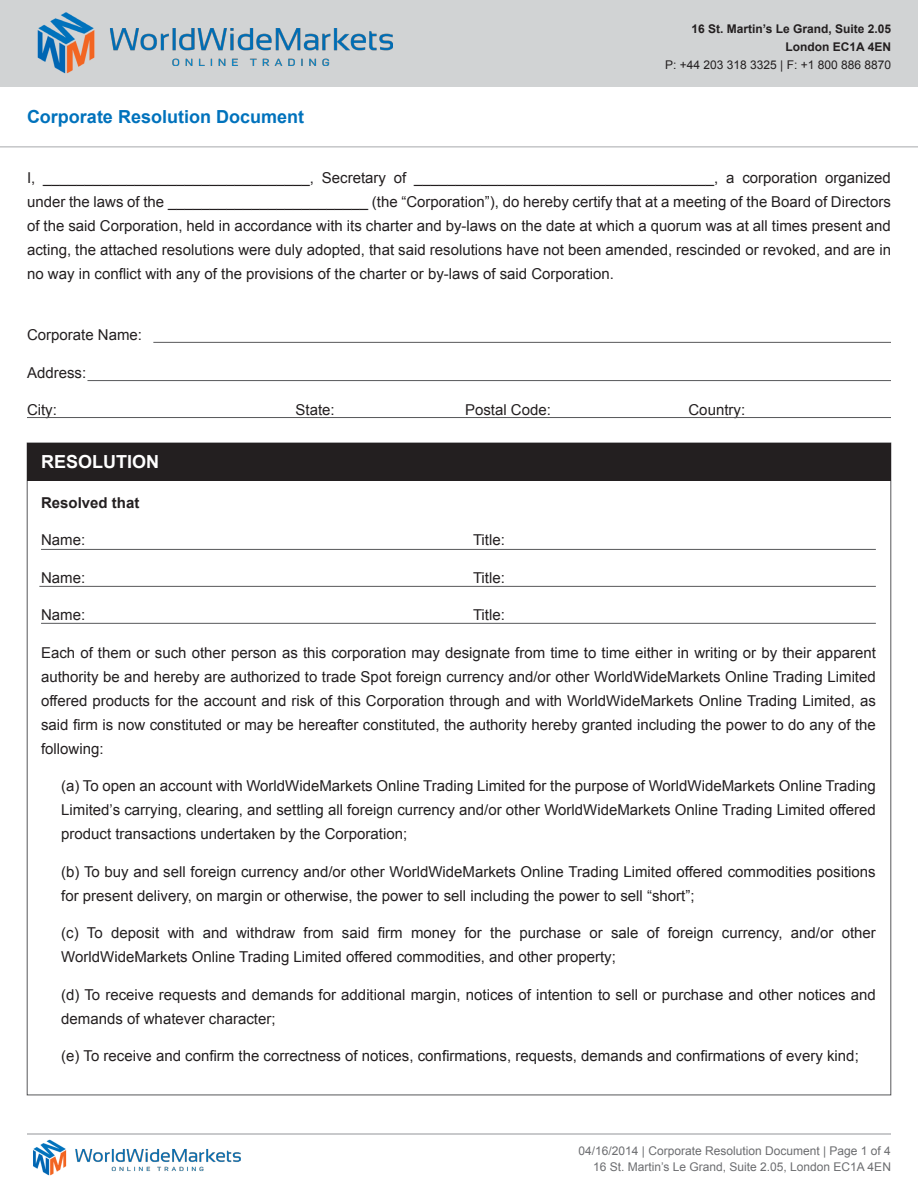
<style>
.page{position:relative;width:918px;height:1188px;background:#fff}
.page>*{position:absolute;margin:0;border:0;box-sizing:border-box;transform-origin:0 0}
.t1{font:700 18px "Arial";color:#0072bc}
.t2{font:700 18px "Arial";color:#fff}
.abc{font:15px/24px "Arial";color:#231f20;text-align:justify}
.t3{font:700 15px "Arial";color:#231f20}
.t4{font:12px "Arial";color:#6c6d70}
.t5{font:700 12px/18px "Arial";color:#231f20;text-align:right}
.t6{font:12px "Arial";color:#231f20}
</style>
<div class="page">
<hr style="left:0;top:147px;width:918px;height:1px;background:#a8a9ad">
<hr style="left:27px;top:1134px;width:864px;height:1px;background:#939598">
<div style="left:0;top:0;width:918px;height:86px;background:#d1d3d4"></div>
<img style="left:37px;top:12px;width:356px;height:62px">
<img style="left:33px;top:1139px;width:208px;height:37px">
<hr style="left:153px;top:342px;width:738px;height:1px;background:#57585a">
<hr style="left:87px;top:380px;width:804px;height:1px;background:#57585a">
<hr style="left:27px;top:417px;width:864px;height:1px;background:#57585a">
<div style="left:27px;top:443px;width:864px;height:38px;background:#231f20"></div>
<hr style="left:41px;top:549px;width:835px;height:1px;background:#57585a">
<hr style="left:41px;top:623px;width:835px;height:1px;background:#57585a">
<hr style="left:39px;top:586px;width:837px;height:1px;background:#57585a">
<p class="t1" style="left:27px;top:105px;width:279px">Corporate Resolution Document</p>
<p class="t5" style="left:692px;top:20px;width:201px">16 St. Martin’s Le Grand, Suite 2.05<br>London EC1A 4EN</p>
<p class="t6" style="left:665px;top:57px;width:227px">P: +44 203 318 3325 | F: +1 800 886 8870</p>
<p class="abc" style="left:27px;top:165px;width:866px">I, ________________________________, Secretary of ____________________________________, a corporation organized under the laws of the ________________________ (the “Corporation”), do hereby certify that at a meeting of the Board of Directors of the said Corporation, held in accordance with its charter and by-laws on the date at which a quorum was at all times present and acting, the attached resolutions were duly adopted, that said resolutions have not been amended, rescinded or revoked, and are in no way in conflict with any of the provisions of the charter or by-laws of said Corporation.</p>
<p class="abc" style="left:27px;top:323px;width:117px">Corporate Name:</p>
<p class="abc" style="left:27px;top:360px;width:61px">Address:</p>
<p class="abc" style="left:27px;top:398px;width:31px">City:</p>
<p class="abc" style="left:296px;top:398px;width:41px">State:</p>
<p class="abc" style="left:465px;top:398px;width:87px">Postal Code:</p>
<p class="abc" style="left:688px;top:398px;width:58px">Country:</p>
<p class="t2" style="left:41px;top:450px;width:120px">RESOLUTION</p>
<p class="t3" style="left:41px;top:493px;width:100px">Resolved that</p>
<p class="abc" style="left:41px;top:528px;width:46px">Name:</p>
<p class="abc" style="left:473px;top:528px;width:33px">Title:</p>
<p class="abc" style="left:41px;top:566px;width:46px">Name:</p>
<p class="abc" style="left:473px;top:566px;width:33px">Title:</p>
<p class="abc" style="left:41px;top:603px;width:46px">Name:</p>
<p class="abc" style="left:473px;top:603px;width:33px">Title:</p>
<p class="abc" style="left:41px;top:641px;width:836px">Each of them or such other person as this corporation may designate from time to time either in writing or by their apparent authority be and hereby are authorized to trade Spot foreign currency and/or other WorldWideMarkets Online Trading Limited offered products for the account and risk of this Corporation through and with WorldWideMarkets Online Trading Limited, as said firm is now constituted or may be hereafter constituted, the authority hereby granted including the power to do any of the following:</p>
<p class="abc" style="left:61px;top:774px;width:816px">(a) To open an account with WorldWideMarkets Online Trading Limited for the purpose of WorldWideMarkets Online Trading Limited’s carrying, clearing, and settling all foreign currency and/or other WorldWideMarkets Online Trading Limited offered product transactions undertaken by the Corporation;</p>
<p class="abc" style="left:61px;top:860px;width:816px">(b) To buy and sell foreign currency and/or other WorldWideMarkets Online Trading Limited offered commodities positions for present delivery, on margin or otherwise, the power to sell including the power to sell “short”;</p>
<p class="abc" style="left:61px;top:921px;width:816px">(c) To deposit with and withdraw from said firm money for the purchase or sale of foreign currency, and/or other<br>WorldWideMarkets Online Trading Limited offered commodities, and other property;</p>
<p class="abc" style="left:61px;top:983px;width:816px">(d) To receive requests and demands for additional margin, notices of intention to sell or purchase and other notices and demands of whatever character;</p>
<p class="abc" style="left:61px;top:1044px;width:799px">(e) To receive and confirm the correctness of notices, confirmations, requests, demands and confirmations of every kind;</p>
<p class="t4" style="left:579px;top:1143px;width:314px">04/16/2014 | Corporate Resolution Document | Page 1 of 4</p>
<p class="t4" style="left:593px;top:1159px;width:299px">16 St. Martin’s Le Grand, Suite 2.05, London EC1A 4EN</p>
</div>
